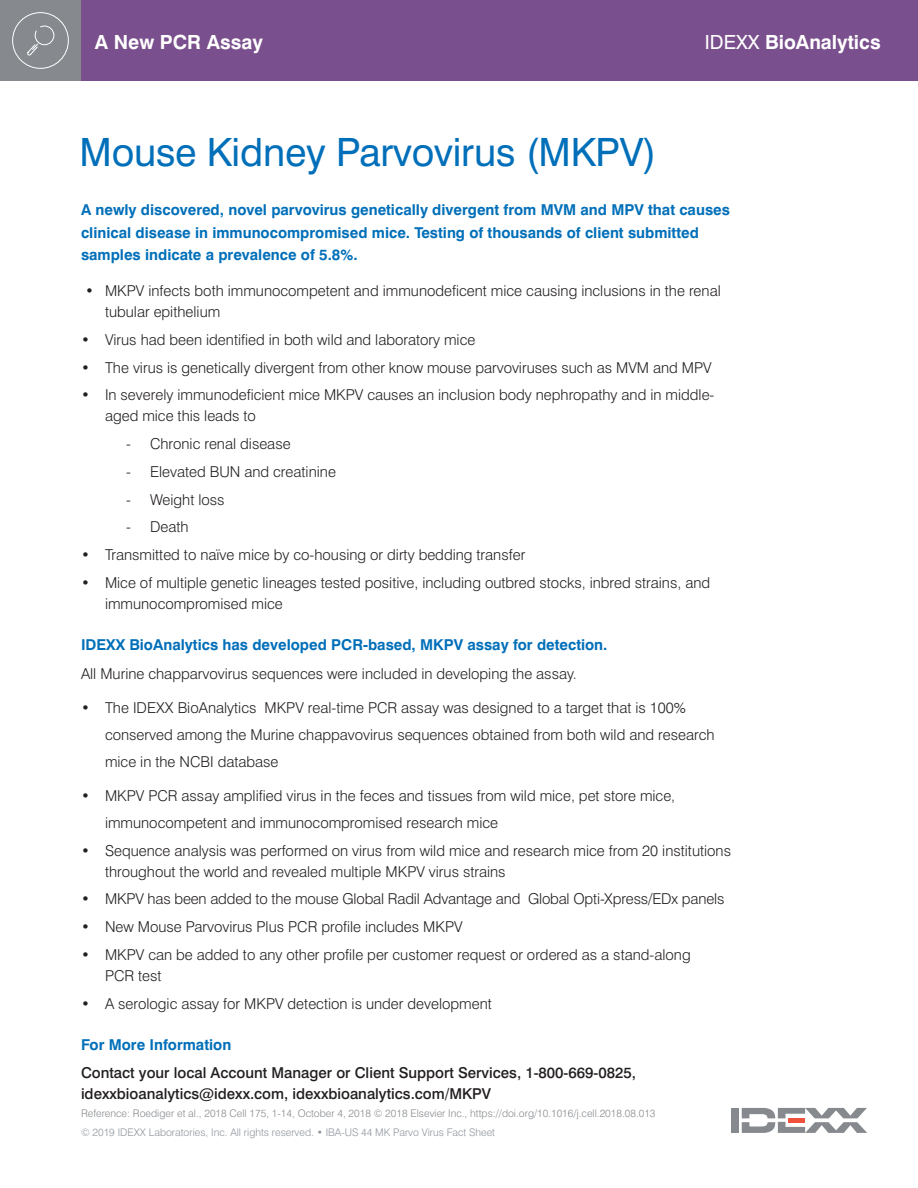
<style>
.page{position:relative;width:918px;height:1188px;background:#fff}
.page>*{position:absolute;margin:0;border:0;box-sizing:border-box;transform-origin:0 0}
.Head_1_QRG{font:39px "Swiss 721 BT";letter-spacing:-.005em;color:#006fb9}
.t1{font:700 19.5px "Swiss 721 BT";color:#fff}
.t2{font:300 15px/21px "Swiss 721 BT";color:#231f20}
.t3{font:700 15px/22.5px "Swiss 721 BT";color:#006fb9}
.t4{font:500 15px/21px "Swiss 721 BT";color:#231f20}
.t5{font:300 10.5px "Swiss 721 BT";color:#868a8e}
.t6{font:300 10.5px "Swiss 721 BT";color:#8e959d}
.s1{font-weight:400}
</style>
<div class="page">
<div style="left:0;top:0;width:918px;height:81px;background:#7a4f8d"></div>
<div style="left:731px;top:1108px;width:8px;height:25px;background:#868a8e"></div>
<svg style="left:742px;top:1108px;width:125px;height:25px"></svg>
<div style="left:0;top:0;width:81px;height:81px;background:#868a8e"></div>
<svg style="left:12px;top:12px;width:57px;height:57px"></svg>
<p class="t1" style="left:95px;top:30px;width:170px">A New PCR Assay</p>
<p class="t1" style="left:705px;top:30px;width:177px"><span class="s1">IDEXX</span> BioAnalytics</p>
<p class="Head_1_QRG" style="left:80px;top:128px;width:579px">Mouse Kidney Parvovirus (MKPV)</p>
<p class="t3" style="left:81px;top:198px;width:650px">A newly discovered, novel parvovirus genetically divergent from MVM and MPV that causes clinical disease in immunocompromised mice. Testing of thousands of client submitted samples indicate a prevalence of 5.8%.</p>
<p class="t2" style="left:105px;top:280px;width:617px;text-indent:-20px">• MKPV infects both immunocompetent and immunodeficent mice causing inclusions in the renal tubular epithelium</p>
<p class="t2" style="left:81px;top:329px;width:396px">• Virus had been identified in both wild and laboratory mice</p>
<p class="t2" style="left:81px;top:357px;width:632px">• The virus is genetically divergent from other know mouse parvoviruses such as MVM and MPV</p>
<p class="t2" style="left:105px;top:384px;width:611px;text-indent:-24px">• In severely immunodeficient mice MKPV causes an inclusion body nephropathy and in middle&shy;aged mice this leads to</p>
<p class="t2" style="left:126px;top:433px;width:166px">- Chronic renal disease</p>
<p class="t2" style="left:126px;top:461px;width:211px">- Elevated BUN and creatinine</p>
<p class="t2" style="left:126px;top:489px;width:100px">- Weight loss</p>
<p class="t2" style="left:126px;top:516px;width:64px">- Death</p>
<p class="t2" style="left:81px;top:544px;width:446px">• Transmitted to naïve mice by co-housing or dirty bedding transfer</p>
<p class="t2" style="left:105px;top:572px;width:607px;text-indent:-24px">• Mice of multiple genetic lineages tested positive, including outbred stocks, inbred strains, and immunocompromised mice</p>
<p class="t3" style="left:81px;top:633px;width:528px">IDEXX BioAnalytics has developed PCR-based, MKPV assay for detection.</p>
<p class="t2" style="left:81px;top:663px;width:497px">All Murine chapparvovirus sequences were included in developing the assay.</p>
<p class="t2" style="left:105px;top:694px;width:611px;line-height:27px;text-indent:-24px">• The IDEXX BioAnalytics MKPV real-time PCR assay was designed to a target that is 100% conserved among the Murine chappavovirus sequences obtained from both wild and research mice in the NCBI database</p>
<p class="t2" style="left:105px;top:782px;width:572px;line-height:27px;text-indent:-24px">• MKPV PCR assay amplified virus in the feces and tissues from wild mice, pet store mice, immunocompetent and immunocompromised research mice</p>
<p class="t2" style="left:105px;top:840px;width:628px;text-indent:-24px">• Sequence analysis was performed on virus from wild mice and research mice from 20 institutions throughout the world and revealed multiple MKPV virus strains</p>
<p class="t2" style="left:81px;top:888px;width:645px">• MKPV has been added to the mouse Global Radil Advantage and Global Opti-Xpress/EDx panels</p>
<p class="t2" style="left:81px;top:916px;width:383px">• New Mouse Parvovirus Plus PCR profile includes MKPV</p>
<p class="t2" style="left:105px;top:944px;width:587px;text-indent:-24px">• MKPV can be added to any other profile per customer request or ordered as a stand-along<br>PCR test</p>
<p class="t2" style="left:81px;top:993px;width:412px">• A serologic assay for MKPV detection is under development</p>
<p class="t3" style="left:81px;top:1033px;width:152px">For More Information</p>
<p class="t4" style="left:81px;top:1062px;width:556px">Contact your local Account Manager or Client Support Services, 1-800-669-0825, idexxbioanalytics@idexx.com, idexxbioanalytics.com/MKPV</p>
<p class="t5" style="left:81px;top:1107px;width:576px">Reference: Roediger et al., 2018 Cell 175, 1-14, October 4, 2018 © 2018 Elsevier Inc., https://doi.org/10.1016/j.cell.2018.08.013</p>
<p class="t6" style="left:81px;top:1126px;width:416px">© 2019 IDEXX Laboratories, Inc. All rights reserved. • IBA-US 44 MK Parvo Virus Fact Sheet</p>
</div>
